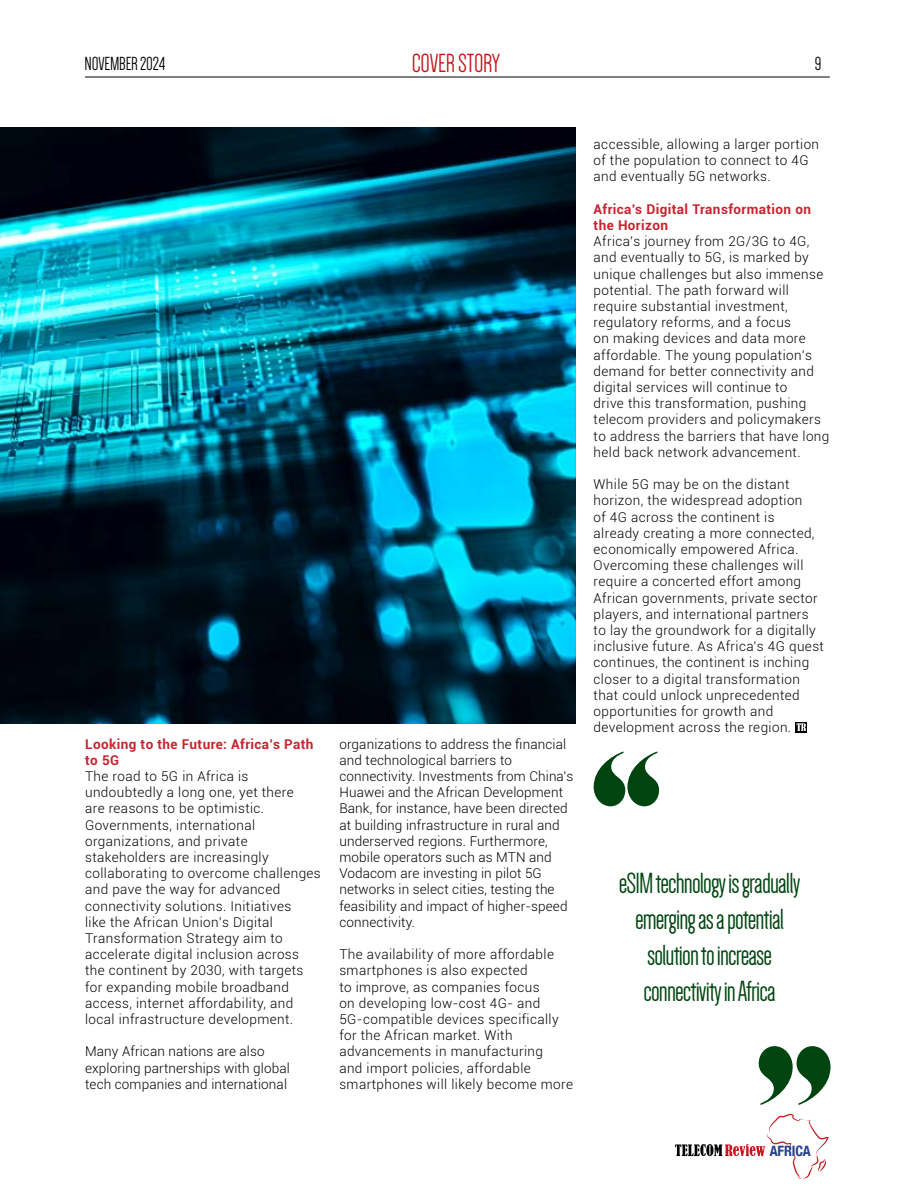
<style>
.page{position:relative;width:915px;height:1191px;background:#fff}
.page>*{position:absolute;margin:0;border:0;box-sizing:border-box;transform-origin:0 0}
.t1{font:30px/36px "Dense";letter-spacing:-.03em;color:#004510;text-align:center}
.t2{font:27px "Dense";letter-spacing:-.01em;color:#c4161c}
.t3{font:19.5px "Dense";letter-spacing:-.01em;color:#000}
.t4{font:700 condensed 14.25px "Helvetica Neue";letter-spacing:-.01em;color:#25408f}
.t5{font:300 13.5px/16.2px "Roboto";letter-spacing:.03em;color:#000}
.t6{font:300 13.5px/16.2px "Roboto";letter-spacing:.01em;color:#000}
.t7{font:700 13.5px/16.2px "Roboto";letter-spacing:.03em;color:#c7242d}
</style>
<div class="page">
<hr style="left:85px;top:77px;width:744px;height:1px;background:#000">
<svg style="left:675px;top:1113px;width:153px;height:66px"></svg>
<img style="left:0;top:128px;width:575px;height:595px">
<svg style="left:795px;top:722px;width:11px;height:10px"></svg>
<svg style="left:796px;top:723px;width:9px;height:8px"></svg>
<svg style="left:593px;top:751px;width:66px;height:55px"></svg>
<svg style="left:758px;top:1046px;width:72px;height:59px"></svg>
<h3 class="t3" style="left:85px;top:54px;width:82px">NOVEMBER 2024</h3>
<h2 class="t2" style="left:411px;top:50px;width:90px">COVER STORY</h2>
<h3 class="t3" style="left:814px;top:54px;width:8px">9</h3>
<p class="t7" style="left:85px;top:735px;width:230px">Looking to the Future: Africa’s Path to 5G</p>
<p class="t5" style="left:85px;top:767px;width:237px">The road to 5G in Africa is undoubtedly a long one, yet there<br>are reasons to be optimistic.<br>Governments, international organizations, and private stakeholders are increasingly collaborating to overcome challenges and pave the way for advanced connectivity solutions. Initiatives<br>like the African Union’s Digital<br>Transformation Strategy aim to accelerate digital inclusion across the continent by 2030, with targets for expanding mobile broadband access, internet affordability, and local infrastructure development.</p>
<p class="t6" style="left:85px;top:1043px;width:206px">Many African nations are also exploring partnerships with global tech companies and international</p>
<p class="t6" style="left:339px;top:735px;width:235px">organizations to address the financial and technological barriers to connectivity. Investments from China’s Huawei and the African Development Bank, for instance, have been directed at building infrastructure in rural and underserved regions. Furthermore, mobile operators such as MTN and Vodacom are investing in pilot 5G networks in select cities, testing the feasibility and impact of higher-speed connectivity.</p>
<p class="t5" style="left:339px;top:945px;width:235px">The availability of more affordable smartphones is also expected<br>to improve, as companies focus<br>on developing low-cost 4G- and<br>5G-compatible devices specifically for the African market. With advancements in manufacturing<br>and import policies, affordable smartphones will likely become more</p>
<p class="t5" style="left:593px;top:135px;width:227px">accessible, allowing a larger portion of the population to connect to 4G and eventually 5G networks.</p>
<p class="t7" style="left:593px;top:200px;width:219px">Africa’s Digital Transformation on the Horizon</p>
<p class="t5" style="left:593px;top:233px;width:237px">Africa’s journey from 2G/3G to 4G, and eventually to 5G, is marked by unique challenges but also immense potential. The path forward will require substantial investment, regulatory reforms, and a focus<br>on making devices and data more affordable. The young population’s demand for better connectivity and digital services will continue to<br>drive this transformation, pushing telecom providers and policymakers to address the barriers that have long held back network advancement.</p>
<p class="t5" style="left:593px;top:476px;width:232px">While 5G may be on the distant horizon, the widespread adoption<br>of 4G across the continent is<br>already creating a more connected, economically empowered Africa.<br>Overcoming these challenges will require a concerted effort among African governments, private sector players, and international partners to lay the groundwork for a digitally inclusive future. As Africa’s 4G quest continues, the continent is inching closer to a digital transformation that could unlock unprecedented opportunities for growth and development across the region.</p>
<h1 class="t1" style="left:618px;top:865px;width:183px">eSIM technology is gradually emerging as a potential solution to increase connectivity in Africa</h1>
<p class="t4" style="left:769px;top:1139px;width:43px">AFRICA</p>
</div>
